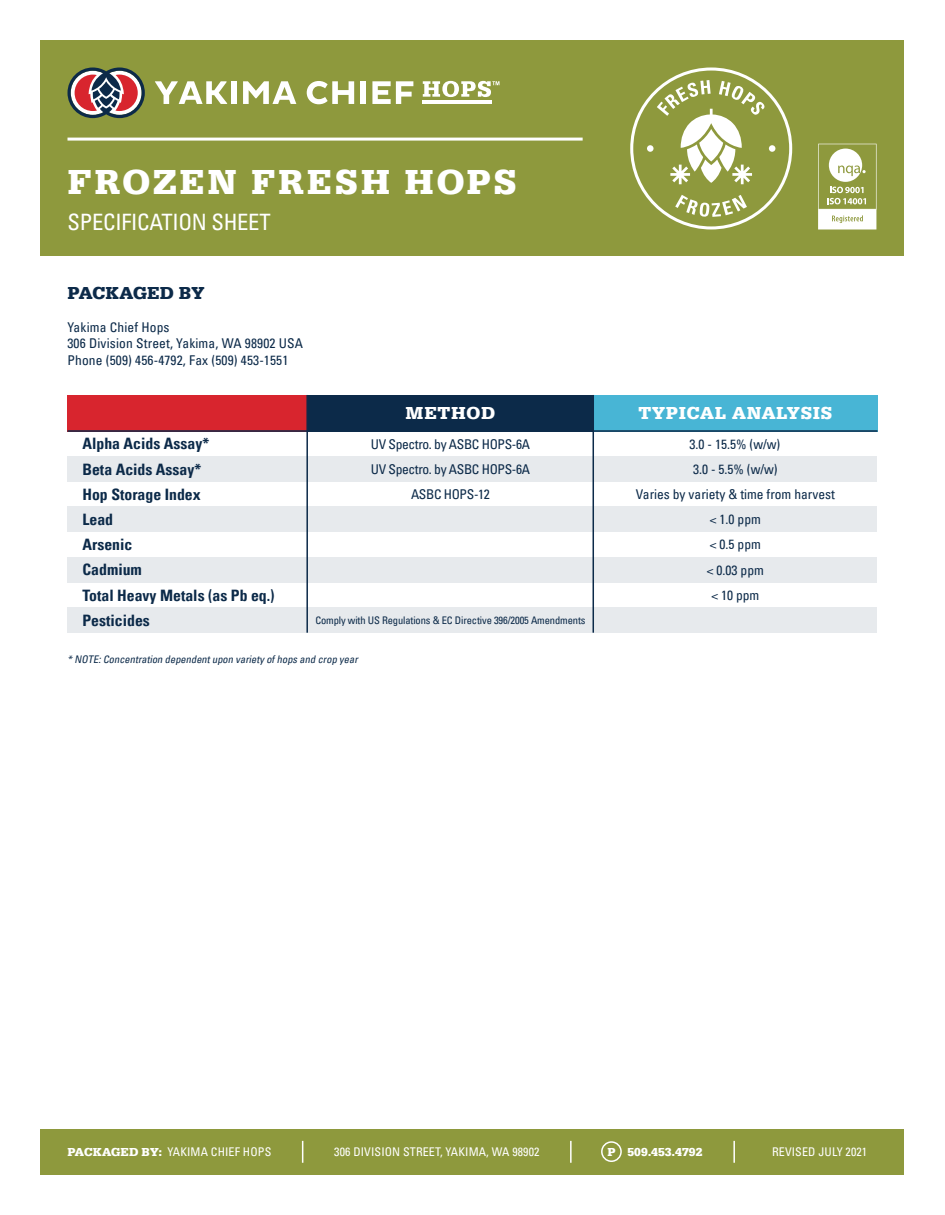
<style>
.page{position:relative;width:945px;height:1215px;background:#fff}
.page>*{position:absolute;margin:0;border:0;box-sizing:border-box;transform-origin:0 0}
.t1{font:700 36px "Egyptienne URW";letter-spacing:.075em;color:#fff}
.t2{font:condensed 22.5px "Univers LT Std";letter-spacing:-.01em;color:#fff}
.t3{font:700 18px "Egyptienne URW";letter-spacing:.04em;color:#fff}
.t4{font:700 18px "Egyptienne URW";letter-spacing:.005em;color:#0c2a49}
.t5{font:700 condensed 15.75px "Univers LT Pro";color:#0c2a49}
.t6{font:condensed 13.5px/16.5px "Univers LT Pro";color:#0c2a49}
.t7{font:condensed 13.5px "Univers LT Pro";letter-spacing:-.025em;color:#0c2a49}
.t8{font:condensed 12px "Univers LT Pro";letter-spacing:.01em;color:#fff}
.t9{font:700 12px "Egyptienne URW";letter-spacing:.01em;color:#fff}
.t10{font:italic condensed 10.5px "Univers LT Pro";color:#0c2a49}
.t11{font:condensed 10.5px "Univers LT Pro";letter-spacing:-.01em;color:#0c2a49}
.s1{font-family:"Egyptienne URW";font-weight:700;font-stretch:normal}
</style>
<div class="page">
<div style="left:40px;top:1129px;width:864px;height:45px;background:#8e993d"></div>
<div style="left:601px;top:1141px;width:21px;height:21px;border:2px solid #fff;border-radius:50%"></div>
<svg style="left:302px;top:1141px;width:1px;height:22px"></svg>
<hr style="left:570px;top:1141px;width:2px;height:22px;background:#fff">
<hr style="left:733px;top:1141px;width:2px;height:22px;background:#fff">
<div style="left:40px;top:40px;width:864px;height:216px;background:#8e993d"></div>
<svg style="left:68px;top:68px;width:77px;height:50px;background:#947270"></svg>
<svg style="left:155px;top:81px;width:72px;height:23px"></svg>
<div style="left:231px;top:81px;width:6px;height:23px;background:#fff"></div>
<svg style="left:243px;top:81px;width:53px;height:23px"></svg>
<svg style="left:307px;top:81px;width:47px;height:23px"></svg>
<div style="left:361px;top:81px;width:5px;height:23px;background:#fff"></div>
<svg style="left:372px;top:81px;width:41px;height:23px"></svg>
<svg style="left:423px;top:81px;width:76px;height:16px"></svg>
<hr style="left:423px;top:101px;width:69px;height:3px;background:#fff">
<hr style="left:68px;top:138px;width:515px;height:3px;background:#fff">
<svg style="left:818px;top:144px;width:59px;height:86px"></svg>
<div style="left:308px;top:395px;width:285px;height:36px;background:#0c2a49"></div>
<div style="left:593px;top:395px;width:285px;height:36px;background:#48b5d5"></div>
<div style="left:68px;top:395px;width:240px;height:36px;background:#d8252e"></div>
<div style="left:68px;top:456px;width:810px;height:25px;background:#e7eaed"></div>
<div style="left:68px;top:507px;width:810px;height:25px;background:#e7eaed"></div>
<div style="left:68px;top:557px;width:810px;height:25px;background:#e7eaed"></div>
<div style="left:68px;top:608px;width:810px;height:25px;background:#e7eaed"></div>
<hr style="left:68px;top:430px;width:810px;height:2px;background:#0c2a49">
<hr style="left:306px;top:395px;width:2px;height:238px;background:#0c2a49">
<hr style="left:593px;top:395px;width:1px;height:238px;background:#0c2a49">
<svg style="left:630px;top:68px;width:162px;height:162px"></svg>
<p class="t1" style="left:68px;top:160px;width:451px">FROZEN FRESH HOPS</p>
<p class="t2" style="left:68px;top:207px;width:205px">SPECIFICATION SHEET</p>
<p class="t2" style="left:68px;top:207px;width:143px">PRODUCT DATA</p>
<p class="t4" style="left:68px;top:282px;width:139px">PACKAGED BY</p>
<p class="t6" style="left:68px;top:319px;width:104px">Yakima Chief Hops</p>
<p class="t6" style="left:68px;top:335px;width:237px">306 Division Street, Yakima, WA 98902 USA<br>Phone (509) 456-4792, Fax (509) 453-1551</p>
<p class="t5" style="left:82px;top:434px;width:128px">Alpha Acids Assay*</p>
<p class="t5" style="left:82px;top:459px;width:120px">Beta Acids Assay*</p>
<p class="t5" style="left:82px;top:510px;width:32px">Lead</p>
<p class="t5" style="left:82px;top:560px;width:61px">Cadmium</p>
<p class="t5" style="left:82px;top:611px;width:69px">Pesticides</p>
<p class="t5" style="left:82px;top:484px;width:120px">Hop Storage Index</p>
<p class="t5" style="left:82px;top:535px;width:51px">Arsenic</p>
<p class="t5" style="left:82px;top:585px;width:194px">Total Heavy Metals (as Pb eq.)</p>
<p class="t3" style="left:406px;top:403px;width:91px">METHOD</p>
<p class="t3" style="left:638px;top:403px;width:195px">TYPICAL ANALYSIS</p>
<p class="t7" style="left:371px;top:435px;width:161px">UV Spectro. by ASBC HOPS-6A</p>
<p class="t6" style="left:690px;top:435px;width:92px">3.0 - 15.5% (w/w)</p>
<p class="t7" style="left:371px;top:460px;width:161px">UV Spectro. by ASBC HOPS-6A</p>
<p class="t7" style="left:411px;top:486px;width:80px">ASBC HOPS-12</p>
<p class="t11" style="left:315px;top:614px;width:272px">Comply with US Regulations &amp; EC Directive 396/2005 Amendments</p>
<p class="t6" style="left:693px;top:460px;width:86px">3.0 - 5.5% (w/w)</p>
<p class="t6" style="left:710px;top:511px;width:52px">&lt; 1.0 ppm</p>
<p class="t6" style="left:707px;top:561px;width:58px">&lt; 0.03 ppm</p>
<p class="t6" style="left:636px;top:486px;width:200px">Varies by variety &amp; time from harvest</p>
<p class="t6" style="left:710px;top:536px;width:52px">&lt; 0.5 ppm</p>
<p class="t6" style="left:711px;top:586px;width:49px">&lt; 10 ppm</p>
<p class="t10" style="left:68px;top:653px;width:294px">* NOTE:Concentration dependentupon variety ofhops and crop year</p>
<p class="t8" style="left:68px;top:1144px;width:205px"><span class="s1">PACKAGED BY:</span> YAKIMA CHIEF HOPS</p>
<p class="t8" style="left:334px;top:1144px;width:207px">306 DIVISION STREET, YAKIMA, WA 98902</p>
<p class="t9" style="left:607px;top:1145px;width:97px">P 509.453.4792</p>
<p class="t8" style="left:772px;top:1144px;width:97px">REVISED JULY 2021</p>
</div>
